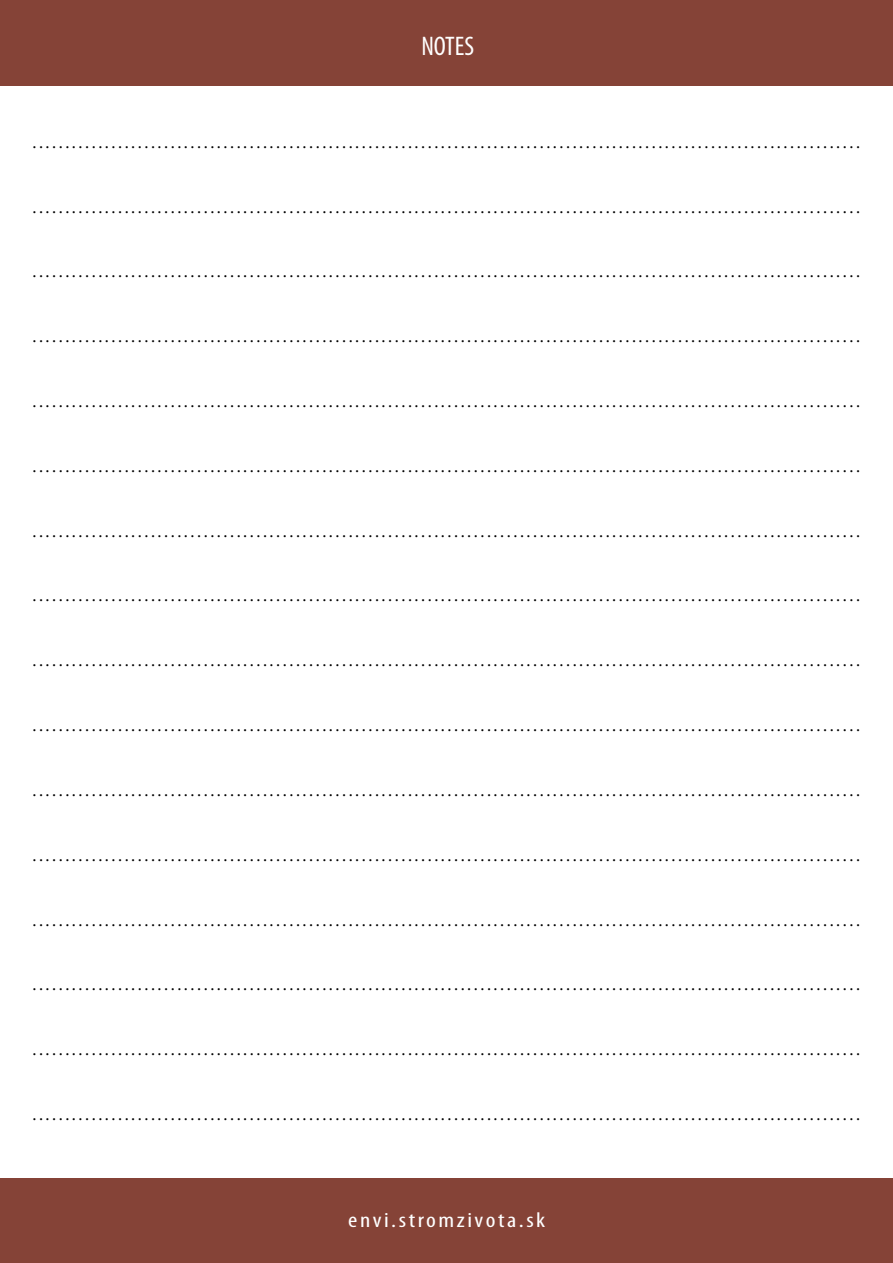
<style>
.page{position:relative;width:893px;height:1263px;background:#fff}
.page>*{position:absolute;margin:0;border:0;box-sizing:border-box;transform-origin:0 0}
.t1{font:condensed 27px "Myriad Pro";color:#fff}
.t2{font:condensed 21.15px "Myriad Pro";letter-spacing:.1em;color:#fff;scale:1.2 1}
.t3{font:18px "Minion Pro";color:#000}
</style>
<div class="page">
<div style="left:0;top:0;width:893px;height:86px;background:#854337"></div>
<div style="left:0;top:1178px;width:893px;height:85px;background:#854337"></div>
<h1 class="t1" style="left:421px;top:29px;width:54px">NOTES</h1>
<p class="t3" style="left:32px;top:130px;width:829px">..............................................................................................................................</p>
<p class="t3" style="left:32px;top:195px;width:829px">..............................................................................................................................</p>
<p class="t3" style="left:32px;top:260px;width:829px">..............................................................................................................................</p>
<p class="t3" style="left:32px;top:324px;width:829px">..............................................................................................................................</p>
<p class="t3" style="left:32px;top:389px;width:829px">..............................................................................................................................</p>
<p class="t3" style="left:32px;top:454px;width:829px">..............................................................................................................................</p>
<p class="t3" style="left:32px;top:519px;width:829px">..............................................................................................................................</p>
<p class="t3" style="left:32px;top:584px;width:829px">..............................................................................................................................</p>
<p class="t3" style="left:32px;top:648px;width:829px">..............................................................................................................................</p>
<p class="t3" style="left:32px;top:713px;width:829px">..............................................................................................................................</p>
<p class="t3" style="left:32px;top:778px;width:829px">..............................................................................................................................</p>
<p class="t3" style="left:32px;top:843px;width:829px">..............................................................................................................................</p>
<p class="t3" style="left:32px;top:908px;width:829px">..............................................................................................................................</p>
<p class="t3" style="left:32px;top:972px;width:829px">..............................................................................................................................</p>
<p class="t3" style="left:32px;top:1037px;width:829px">..............................................................................................................................</p>
<p class="t3" style="left:32px;top:1102px;width:829px">..............................................................................................................................</p>
<p class="t2" style="left:348px;top:1207px;width:166px">envi.stromzivota.sk</p>
</div>
